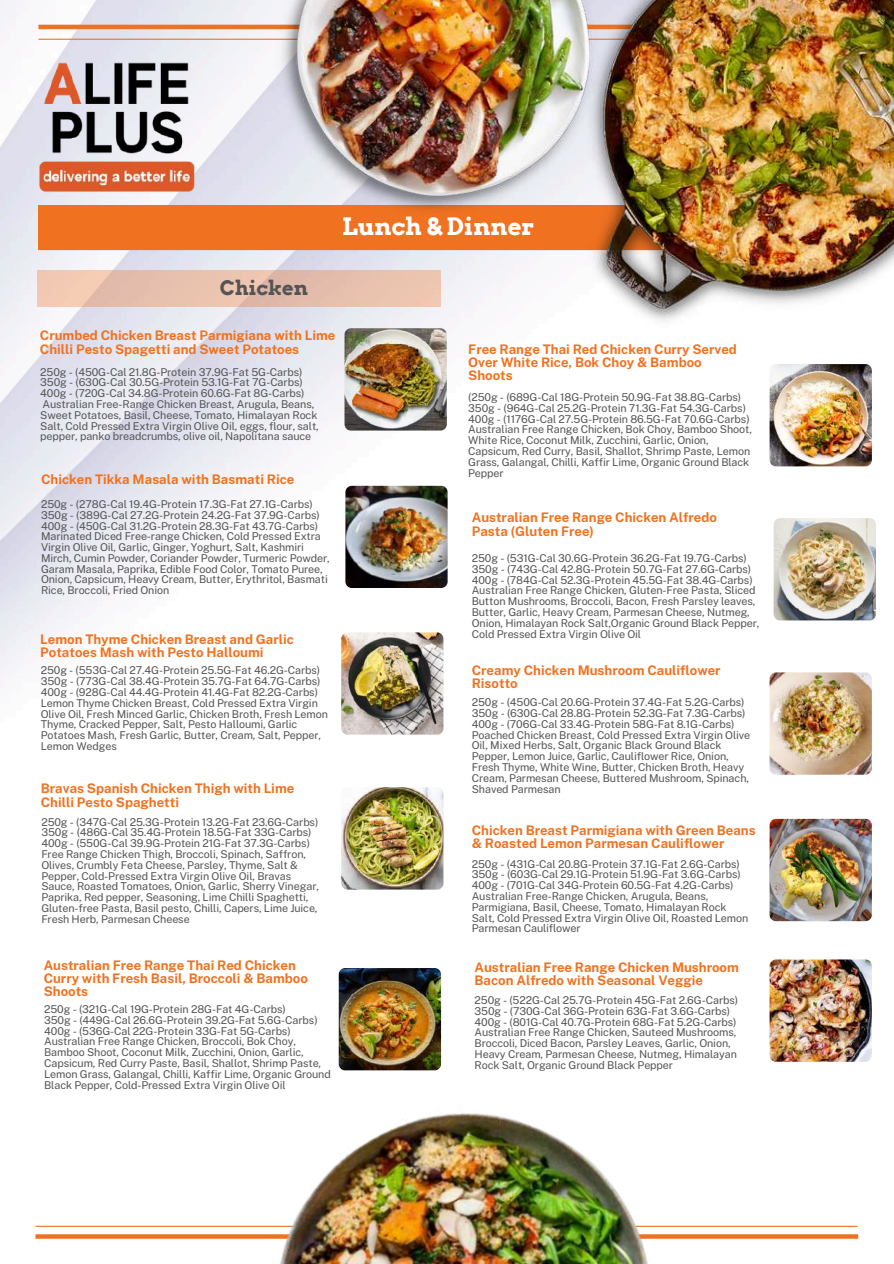
<style>
.page{position:relative;width:894px;height:1264px;background:#fff}
.page>*{position:absolute;margin:0;border:0;box-sizing:border-box;transform-origin:0 0}
.t1{font:700 24px "Arvo";color:#fff}
.t2{font:700 20.1px "Arvo";color:#545454}
.t3{font:700 13.2px/13.2px "Public Sans";color:#f07221}
.t4{font:10.8px/10.8px "Public Sans";letter-spacing:-.01em;color:#545454}
</style>
<div class="page">
<img style="left:0;top:49px;width:876px;height:1190px">
<div style="left:38px;top:205px;width:818px;height:44px;background:#f07221"></div>
<hr style="left:35px;top:1225px;width:822px;height:1px;background:#f07221">
<svg style="left:35px;top:1234px;width:822px;height:4px"></svg>
<hr style="left:38px;top:249px;width:818px;height:1px;background:#f07221">
<img style="left:38px;top:49px;width:157px;height:156px">
<img style="left:584px;top:0;width:309px;height:330px">
<img style="left:273px;top:0;width:327px;height:217px">
<img style="left:341px;top:787px;width:102px;height:102px;border-radius:6px">
<img style="left:341px;top:632px;width:102px;height:102px;border-radius:6px">
<div style="left:38px;top:270px;width:403px;height:37px;background:#e9c1ae"></div>
<img style="left:0;top:0;width:515px;height:49px">
<img style="left:338px;top:968px;width:103px;height:102px;border-radius:6px">
<img style="left:769px;top:959px;width:102px;height:102px;border-radius:6px">
<img style="left:769px;top:672px;width:102px;height:102px;border-radius:6px">
<img style="left:769px;top:818px;width:102px;height:103px;border-radius:6px">
<img style="left:101px;top:977px;width:703px;height:286px">
<img style="left:769px;top:364px;width:102px;height:102px;border-radius:6px">
<img style="left:773px;top:518px;width:102px;height:102px;border-radius:6px">
<img style="left:344px;top:328px;width:102px;height:102px;border-radius:6px">
<img style="left:345px;top:486px;width:102px;height:102px;border-radius:6px">
<h1 class="t1" style="left:342px;top:211px;width:194px">Lunch &amp; Dinner</h1>
<h2 class="t2" style="left:220px;top:275px;width:90px">Chicken</h2>
<p class="t3" style="left:40px;top:329px;width:297px">Crumbed Chicken Breast Parmigiana with Lime<br>Chilli Pesto Spagetti and Sweet Potatoes</p>
<p class="t4" style="left:40px;top:366px;width:280px">250g - (450G-Cal 21.8G-Protein 37.9G-Fat 5G-Carbs)<br>350g - (630G-Cal 30.5G-Protein 53.1G-Fat 7G-Carbs)<br>400g - (720G-Cal 34.8G-Protein 60.6G-Fat 8G-Carbs)<br>Australian Free-Range Chicken Breast, Arugula, Beans, Sweet Potatoes, Basil, Cheese, Tomato, Himalayan Rock Salt, Cold Pressed Extra Virgin Olive Oil, eggs, flour, salt, pepper, panko breadcrumbs, olive oil, Napolitana sauce</p>
<p class="t3" style="left:41px;top:473px;width:255px">Chicken Tikka Masala with Basmati Rice</p>
<p class="t4" style="left:41px;top:498px;width:290px">250g - (278G-Cal 19.4G-Protein 17.3G-Fat 27.1G-Carbs)<br>350g - (389G-Cal 27.2G-Protein 24.2G-Fat 37.9G-Carbs)<br>400g - (450G-Cal 31.2G-Protein 28.3G-Fat 43.7G-Carbs)<br>Marinated Diced Free-range Chicken, Cold Pressed Extra Virgin Olive Oil, Garlic, Ginger, Yoghurt, Salt, Kashmiri Mirch, Cumin Powder, Coriander Powder, Turmeric Powder, Garam Masala, Paprika, Edible Food Color, Tomato Puree, Onion, Capsicum, Heavy Cream, Butter, Erythritol, Basmati Rice, Broccoli, Fried Onion</p>
<p class="t3" style="left:40px;top:632px;width:255px">Lemon Thyme Chicken Breast and Garlic<br>Potatoes Mash with Pesto Halloumi</p>
<p class="t4" style="left:41px;top:665px;width:288px">250g - (553G-Cal 27.4G-Protein 25.5G-Fat 46.2G-Carbs)<br>350g - (773G-Cal 38.4G-Protein 35.7G-Fat 64.7G-Carbs)<br>400g - (928G-Cal 44.4G-Protein 41.4G-Fat 82.2G-Carbs)<br>Lemon Thyme Chicken Breast, Cold Pressed Extra Virgin Olive Oil, Fresh Minced Garlic, Chicken Broth, Fresh Lemon Thyme, Cracked Pepper, Salt, Pesto Halloumi, Garlic Potatoes Mash, Fresh Garlic, Butter, Cream, Salt, Pepper, Lemon Wedges</p>
<p class="t3" style="left:41px;top:782px;width:255px">Bravas Spanish Chicken Thigh with Lime<br>Chilli Pesto Spaghetti</p>
<p class="t4" style="left:41px;top:816px;width:279px">250g - (347G-Cal 25.3G-Protein 13.2G-Fat 23.6G-Carbs)<br>350g - (486G-Cal 35.4G-Protein 18.5G-Fat 33G-Carbs)<br>400g - (550G-Cal 39.9G-Protein 21G-Fat 37.3G-Carbs)<br>Free Range Chicken Thigh, Broccoli, Spinach, Saffron, Olives, Crumbly Feta Cheese, Parsley, Thyme, Salt &amp; Pepper, Cold-Pressed Extra Virgin Olive Oil, Bravas Sauce, Roasted Tomatoes, Onion, Garlic, Sherry Vinegar, Paprika, Red pepper, Seasoning, Lime Chilli Spaghetti, Gluten-free Pasta, Basil pesto, Chilli, Capers, Lime Juice, Fresh Herb, Parmesan Cheese</p>
<p class="t3" style="left:44px;top:958px;width:266px">Australian Free Range Thai Red Chicken<br>Curry with Fresh Basil, Broccoli &amp; Bamboo<br>Shoots</p>
<p class="t4" style="left:44px;top:1003px;width:288px">250g - (321G-Cal 19G-Protein 28G-Fat 4G-Carbs)<br>350g - (449G-Cal 26.6G-Protein 39.2G-Fat 5.6G-Carbs)<br>400g - (536G-Cal 22G-Protein 33G-Fat 5G-Carbs)<br>Australian Free Range Chicken, Broccoli, Bok Choy, Bamboo Shoot, Coconut Milk, Zucchini, Onion, Garlic, Capsicum, Red Curry Paste, Basil, Shallot, Shrimp Paste, Lemon Grass, Galangal, Chilli, Kaffir Lime, Organic Ground Black Pepper, Cold-Pressed Extra Virgin Olive Oil</p>
<p class="t3" style="left:468px;top:342px;width:270px">Free Range Thai Red Chicken Curry Served<br>Over White Rice, Bok Choy &amp; Bamboo<br>Shoots</p>
<p class="t4" style="left:468px;top:391px;width:285px">(250g - (689G-Cal 18G-Protein 50.9G-Fat 38.8G-Carbs)<br>350g - (964G-Cal 25.2G-Protein 71.3G-Fat 54.3G-Carbs)<br>400g - (1176G-Cal 27.5G-Protein 86.5G-Fat 70.6G-Carbs)<br>Australian Free Range Chicken, Bok Choy, Bamboo Shoot, White Rice, Coconut Milk, Zucchini, Garlic, Onion, Capsicum, Red Curry, Basil, Shallot, Shrimp Paste, Lemon Grass, Galangal, Chilli, Kaffir Lime, Organic Ground Black Pepper</p>
<p class="t3" style="left:471px;top:511px;width:246px">Australian Free Range Chicken Alfredo<br>Pasta (Gluten Free)</p>
<p class="t4" style="left:471px;top:552px;width:289px">250g - (531G-Cal 30.6G-Protein 36.2G-Fat 19.7G-Carbs)<br>350g - (743G-Cal 42.8G-Protein 50.7G-Fat 27.6G-Carbs)<br>400g - (784G-Cal 52.3G-Protein 45.5G-Fat 38.4G-Carbs)<br>Australian Free Range Chicken, Gluten-Free Pasta, Sliced Button Mushrooms, Broccoli, Bacon, Fresh Parsley leaves, Butter, Garlic, Heavy Cream, Parmesan Cheese, Nutmeg, Onion, Himalayan Rock Salt,Organic Ground Black Pepper, Cold Pressed Extra Virgin Olive Oil</p>
<p class="t3" style="left:471px;top:663px;width:250px">Creamy Chicken Mushroom Cauliflower<br>Risotto</p>
<p class="t4" style="left:471px;top:697px;width:280px">250g - (450G-Cal 20.6G-Protein 37.4G-Fat 5.2G-Carbs)<br>350g - (630G-Cal 28.8G-Protein 52.3G-Fat 7.3G-Carbs)<br>400g - (706G-Cal 33.4G-Protein 58G-Fat 8.1G-Carbs)<br>Poached Chicken Breast, Cold Pressed Extra Virgin Olive Oil, Mixed Herbs, Salt, Organic Black Ground Black Pepper, Lemon Juice, Garlic, Cauliflower Rice, Onion, Fresh Thyme, White Wine, Butter, Chicken Broth, Heavy Cream, Parmesan Cheese, Buttered Mushroom, Spinach, Shaved Parmesan</p>
<p class="t3" style="left:471px;top:823px;width:285px">Chicken Breast Parmigiana with Green Beans &amp; Roasted Lemon Parmesan Cauliflower</p>
<p class="t4" style="left:471px;top:858px;width:278px">250g - (431G-Cal 20.8G-Protein 37.1G-Fat 2.6G-Carbs)<br>350g - (603G-Cal 29.1G-Protein 51.9G-Fat 3.6G-Carbs)<br>400g - (701G-Cal 34G-Protein 60.5G-Fat 4.2G-Carbs)<br>Australian Free-Range Chicken, Arugula, Beans, Parmigiana, Basil, Cheese, Tomato, Himalayan Rock Salt, Cold Pressed Extra Virgin Olive Oil, Roasted Lemon Parmesan Cauliflower</p>
<p class="t3" style="left:474px;top:960px;width:266px">Australian Free Range Chicken Mushroom<br>Bacon Alfredo with Seasonal Veggie</p>
<p class="t4" style="left:474px;top:994px;width:265px">250g - (522G-Cal 25.7G-Protein 45G-Fat 2.6G-Carbs)<br>350g - (730G-Cal 36G-Protein 63G-Fat 3.6G-Carbs)<br>400g - (801G-Cal 40.7G-Protein 68G-Fat 5.2G-Carbs)<br>Australian Free Range Chicken, Sauteed Mushrooms, Broccoli, Diced Bacon, Parsley Leaves, Garlic, Onion, Heavy Cream, Parmesan Cheese, Nutmeg, Himalayan Rock Salt, Organic Ground Black Pepper</p>
</div>
